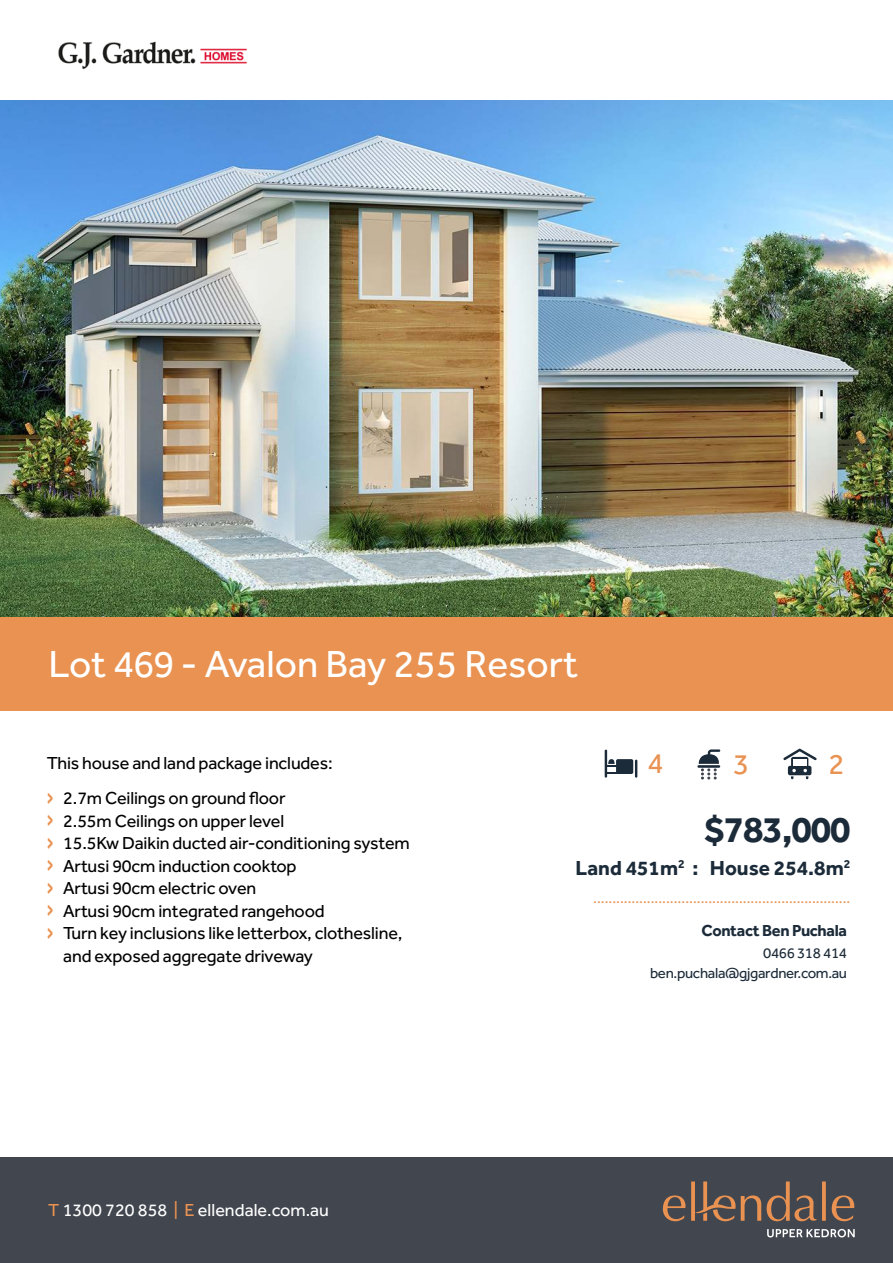
<style>
.page{position:relative;width:893px;height:1263px;background:#fff}
.page>*{position:absolute;margin:0;border:0;box-sizing:border-box;transform-origin:0 0}
.t1{font:39px "Effra";color:#fff}
.t2{font:700 37.5px "Effra";letter-spacing:-.03em;color:#1c2b39}
.t3{font:29.55px "Effra";color:#e99251}
.t4{font:700 21px "Effra";color:#1c2b39}
.t5{font:18px/35.2px "Effra";letter-spacing:-.01em;color:#000}
.t6{font:18px "Effra";color:#fff}
.t7{font:700 16.5px "Effra";letter-spacing:-.02em;color:#1c2b39}
.t8{font:15px "Effra";color:#e99251}
.t9{font:15px/19.5px "Effra";letter-spacing:-.02em;color:#1c2b39;text-align:right}
.s1{font-weight:700;font-size:24px;color:#e99251}
.s2{color:#e99251}
</style>
<div class="page">
<div style="left:0;top:1158px;width:893px;height:105px;background:#42464f"></div>
<svg style="left:767px;top:1229px;width:88px;height:8px"></svg>
<svg style="left:767px;top:1181px;width:49px;height:40px"></svg>
<svg style="left:822px;top:1181px;width:4px;height:40px"></svg>
<svg style="left:832px;top:1195px;width:22px;height:26px"></svg>
<svg style="left:663px;top:1195px;width:22px;height:26px"></svg>
<svg style="left:691px;top:1181px;width:70px;height:40px"></svg>
<svg style="left:788px;top:766px;width:23px;height:13px"></svg>
<div style="left:791px;top:757px;width:17px;height:11px;background:#1c2b39;border-radius:2px"></div>
<div style="left:793px;top:759px;width:14px;height:7px;background:#fff"></div>
<svg style="left:783px;top:749px;width:34px;height:11px"></svg>
<div style="left:616px;top:759px;width:17px;height:15px;background:#1c2b39;border-radius:2px"></div>
<svg style="left:635px;top:760px;width:2px;height:18px"></svg>
<hr style="left:605px;top:750px;width:2px;height:28px;background:#1c2b39">
<svg style="left:607px;top:759px;width:10px;height:8px"></svg>
<hr style="left:697px;top:765px;width:23px;height:3px;background:#1c2b39">
<svg style="left:698px;top:749px;width:22px;height:30px"></svg>
<div style="left:0;top:616px;width:893px;height:95px;background:#e99251"></div>
<img style="left:0;top:101px;width:893px;height:515px">
<img style="left:58px;top:41px;width:189px;height:28px">
<h1 class="t1" style="left:48px;top:641px;width:531px">Lot 469 - Avalon Bay 255 Resort</h1>
<p class="t5" style="left:47px;top:745px;width:287px">This house and land package includes: <span class="s1">&gt;</span> 2.7m Ceilings on ground floor</p>
<p class="t5" style="left:47px;top:803px;width:239px"><span class="s1">&gt;</span> 2.55m Ceilings on upper level</p>
<p class="t5" style="left:47px;top:825px;width:365px"><span class="s1">&gt;</span> 15.5Kw Daikin ducted air-conditioning system</p>
<p class="t5" style="left:47px;top:848px;width:251px"><span class="s1">&gt;</span> Artusi 90cm induction cooktop</p>
<p class="t5" style="left:47px;top:870px;width:211px"><span class="s1">&gt;</span> Artusi 90cm electric oven</p>
<p class="t5" style="left:47px;top:893px;width:279px"><span class="s1">&gt;</span> Artusi 90cm integrated rangehood</p>
<p class="t5" style="left:47px;top:915px;width:357px"><span class="s1">&gt;</span> Turn key inclusions like letterbox, clothesline,</p>
<p class="t5" style="left:63px;top:938px;width:251px">and exposed aggregate driveway</p>
<p class="t6" style="left:48px;top:1200px;width:282px"><span class="s2">T</span> 1300 720 858 <span class="s2">| E</span> ellendale.com.au</p>
<h3 class="t3" style="left:648px;top:746px;width:18px">4</h3>
<h3 class="t3" style="left:733px;top:746px;width:18px">3</h3>
<h3 class="t3" style="left:829px;top:746px;width:18px">2</h3>
<h2 class="t2" style="left:705px;top:806px;width:147px">$783,000</h2>
<p class="t4" style="left:575px;top:855px;width:276px">Land 451m<sup>2</sup> : House 254.8m<sup>2</sup></p>
<p class="t8" style="left:593px;top:889px;width:259px">...................................................................</p>
<p class="t7" style="left:701px;top:920px;width:147px">Contact Ben Puchala</p>
<p class="t9" style="left:650px;top:943px;width:199px">0466 318 414 ben.puchala@gjgardner.com.au</p>
</div>
